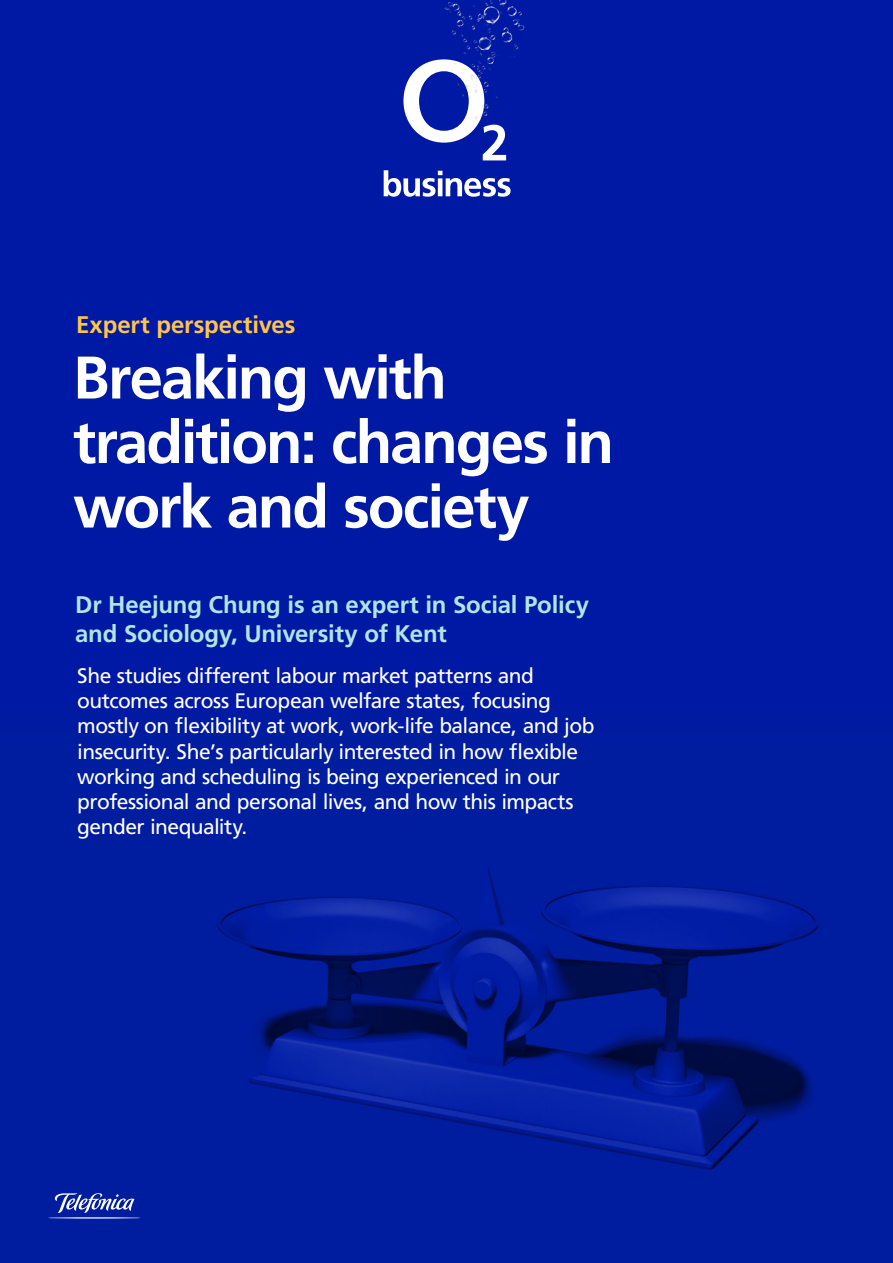
<style>
.page{position:relative;width:893px;height:1263px;background:#fff}
.page>*{position:absolute;margin:0;border:0;box-sizing:border-box;transform-origin:0 0}
.White_Cover_Heading{font:60px/64.5px "Frutiger VCCP65 Bd";letter-spacing:-.03em;color:#fff}
.Cover_Subtitle{font:24px/28.8px "Frutiger VCCP65 Bd";letter-spacing:-.005em;color:#b1e4e3}
.Cover_Subtitle-2{font:24px "Frutiger VCCP65 Bd";color:#ffc548}
.Subhead_14_16_8{font:21px/25.2px "Frutiger VCCP55 Rm";letter-spacing:-.005em;color:#fff}
</style>
<div class="page">
<img style="left:0;top:753px;width:893px;height:510px">
<div style="left:0;top:0;width:893px;height:753px;background:#0019a5"></div>
<svg style="left:384px;top:170px;width:127px;height:27px"></svg>
<img style="left:403px;top:0;width:122px;height:161px">
<svg style="left:48px;top:1193px;width:93px;height:25px;background:#3c52b5"></svg>
<p class="Cover_Subtitle-2" style="left:76px;top:311px;width:221px">Expert perspectives</p>
<p class="White_Cover_Heading" style="left:73px;top:345px;width:542px">Breaking with tradition: changes in work and society</p>
<p class="Cover_Subtitle" style="left:75px;top:590px;width:515px">Dr Heejung Chung is an expert in Social Policy and Sociology, University of Kent</p>
<p class="Subhead_14_16_8" style="left:77px;top:663px;width:518px">She studies different labour market patterns and outcomes across European welfare states, focusing mostly on flexibility at work, work-life balance, and job insecurity. She’s particularly interested in how flexible working and scheduling is being experienced in our professional and personal lives, and how this impacts gender inequality.</p>
</div>
